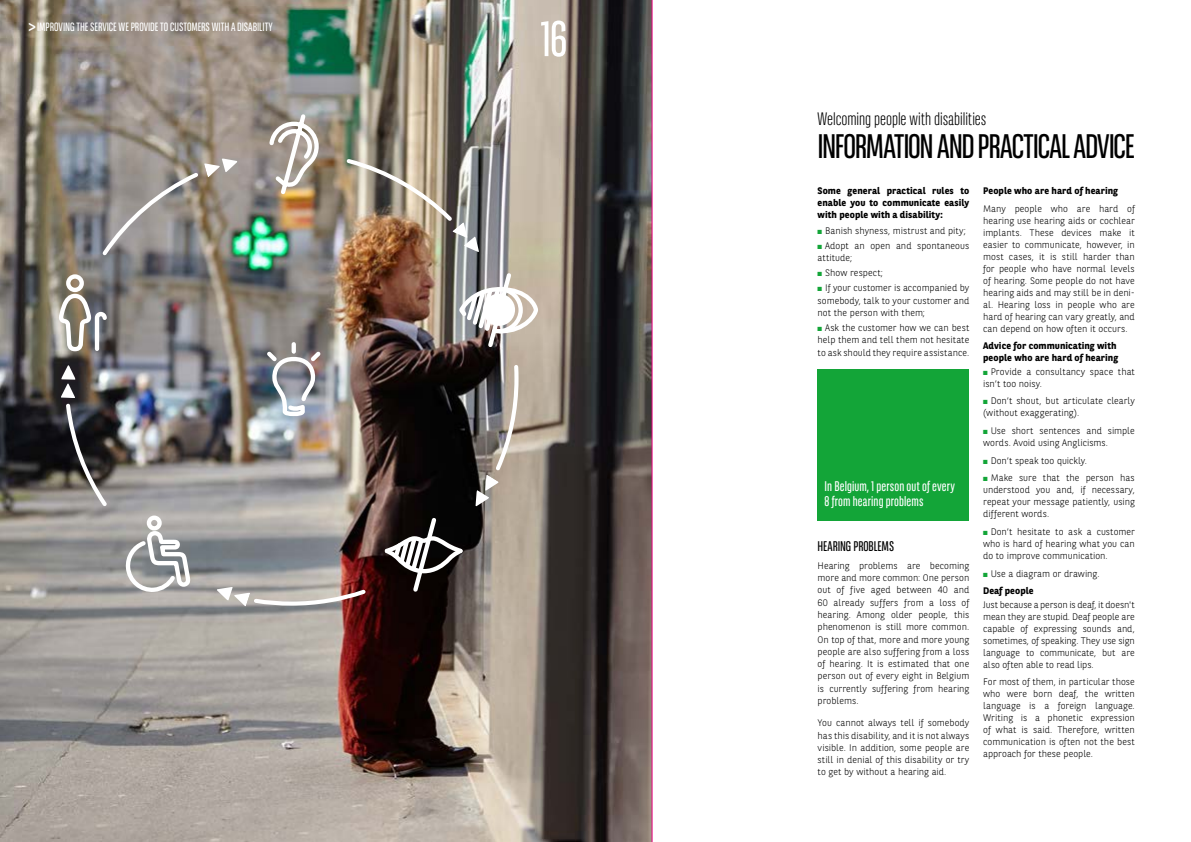
<style>
.page{position:relative;width:1191px;height:842px;background:#fff}
.page>*{position:absolute;margin:0;border:0;box-sizing:border-box;transform-origin:0 0}
.t1{font:50px "BNPP Sans Condensed";color:#fff}
.t2{font:34px "BNPP Sans Condensed";letter-spacing:-.03em;color:#000}
.t3{font:300 18px "BNPP Sans Condensed";letter-spacing:-.005em;color:#000}
.t4{font:14px/15px "BNPP Sans Condensed";letter-spacing:.01em;color:#fff}
.t5{font:14px "BNPP Sans Condensed";letter-spacing:-.01em;color:#000}
.t6{font:12px "BNPP Sans Condensed";letter-spacing:-.005em;color:#fff}
.t7{font:300 9.5px/12px "BNPP Sans";letter-spacing:.005em;color:#000;text-align:justify}
.t8{font:700 9.5px/12.3px "BNPP Sans";letter-spacing:.01em;color:#000;text-align:justify}
.s1{font-size:21px}
.s2{color:#13a538}
.s3{font-weight:700}
</style>
<div class="page">
<img style="left:0;top:0;width:652px;height:842px">
<div style="left:817px;top:369px;width:152px;height:151px;background:#13a538"></div>
<img style="left:344px;top:156px;width:135px;height:96px">
<svg style="left:475px;top:363px;width:45px;height:143px;background:#908983"></svg>
<svg style="left:217px;top:587px;width:152px;height:20px"></svg>
<svg style="left:61px;top:365px;width:49px;height:145px;background:#5a5757"></svg>
<svg style="left:99px;top:158px;width:139px;height:101px;background:#95918b"></svg>
<img style="left:263px;top:113px;width:61px;height:302px">
<svg style="left:457px;top:270px;width:82px;height:80px"></svg>
<div style="left:485px;top:296px;width:28px;height:28px;background:#fff;border-radius:50%"></div>
<div style="left:483px;top:294px;width:32px;height:32px;border:4px solid #fff;border-radius:50%"></div>
<svg style="left:382px;top:515px;width:83px;height:80px"></svg>
<svg style="left:123px;top:513px;width:70px;height:82px"></svg>
<svg style="left:57px;top:272px;width:52px;height:81px"></svg>
<p class="t6" style="left:28px;top:19px;width:246px"><span class="s1">&gt;</span>IMPROVING THE SERVICE WE PROVIDE TO CUSTOMERS WITH A DISABILITY</p>
<h1 class="t1" style="left:540px;top:8px;width:29px">16</h1>
<h3 class="t3" style="left:817px;top:108px;width:170px">Welcoming people with disabilities</h3>
<h2 class="t2" style="left:817px;top:125px;width:319px">INFORMATION AND PRACTICAL ADVICE</h2>
<p class="t8" style="left:817px;top:184px;width:153px">Some general practical rules to enable you to communicate easily with people with a disability:</p>
<p class="t7" style="left:817px;top:224px;width:150px"><span class="s2">■</span> Banish shyness, mistrust and pity;</p>
<p class="t7" style="left:817px;top:239px;width:153px;line-height:12.3px"><span class="s2">■</span> Adopt an open and spontaneous attitude;</p>
<p class="t7" style="left:817px;top:266px;width:67px"><span class="s2">■</span> Show respect;</p>
<p class="t7" style="left:817px;top:281px;width:153px;line-height:12.3px"><span class="s2">■</span> If your customer is accompanied by somebody, talk to your customer and not the person with them;</p>
<p class="t7" style="left:817px;top:321px;width:153px;line-height:12.3px"><span class="s2">■</span> Ask the customer how we can best help them and tell them not hesitate to ask should they require assistance.</p>
<p class="t8" style="left:983px;top:184px;width:136px">People who are hard of hearing</p>
<p class="t7" style="left:983px;top:202px;width:153px">Many people who are hard of hearing use hearing aids or cochlear implants. These devices make it easier to communicate, however, in most cases, it is still harder than for people who have normal levels of hearing. Some people do not have hearing aids and may still be in deni&shy;al. Hearing loss in people who are hard of hearing can vary greatly, and can depend on how often it occurs.</p>
<p class="t8" style="left:983px;top:340px;width:136px;line-height:12px">Advice for communicating with people who are hard of hearing</p>
<p class="t7" style="left:983px;top:365px;width:153px"><span class="s2">■</span> Provide a consultancy space that isn’t too noisy.</p>
<p class="t7" style="left:983px;top:395px;width:153px"><span class="s2">■</span> Don’t shout, but articulate clearly (without exaggerating).</p>
<p class="t7" style="left:983px;top:424px;width:153px"><span class="s2">■</span> Use short sentences and simple words. Avoid using Anglicisms.</p>
<p class="t7" style="left:983px;top:454px;width:105px"><span class="s2">■</span> Don’t speak too quickly.</p>
<p class="t7" style="left:983px;top:472px;width:153px"><span class="s2">■</span> Make sure that the person has understood you and, if necessary, repeat your message patiently, using different words.</p>
<p class="t7" style="left:983px;top:525px;width:153px"><span class="s2">■</span> Don’t hesitate to ask a customer who is hard of hearing what you can do to improve communication.</p>
<p class="t7" style="left:983px;top:564px;width:118px;line-height:17.7px"><span class="s2">■</span> Use a diagram or drawing.<br><span class="s3">Deaf people</span></p>
<p class="t7" style="left:983px;top:598px;width:153px">Just because a person is deaf, it doesn't mean they are stupid. Deaf people are capable of expressing sounds and, sometimes, of speaking. They use sign language to communicate, but are also often able to read lips.</p>
<p class="t7" style="left:983px;top:676px;width:153px">For most of them, in particular those who were born deaf, the written language is a foreign language.<br>Writing is a phonetic expression of what is said. Therefore, written communication is often not the best approach for these people.</p>
<h3 class="t4" style="left:824px;top:479px;width:132px">In Belgium, 1 person out of every<br>8 from hearing problems</h3>
<h3 class="t5" style="left:817px;top:537px;width:78px">HEARING PROBLEMS</h3>
<p class="t7" style="left:817px;top:559px;width:153px;line-height:12.3px">Hearing problems are becoming more and more common: One person out of five aged between 40 and 60 already suffers from a loss of hearing. Among older people, this phenomenon is still more common.<br>On top of that, more and more young people are also suffering from a loss of hearing. It is estimated that one person out of every eight in Belgium is currently suffering from hearing problems.</p>
<p class="t7" style="left:817px;top:716px;width:153px;line-height:12.3px">You cannot always tell if somebody has this disability, and it is not always visible. In addition, some people are still in denial of this disability or try to get by without a hearing aid.</p>
</div>
